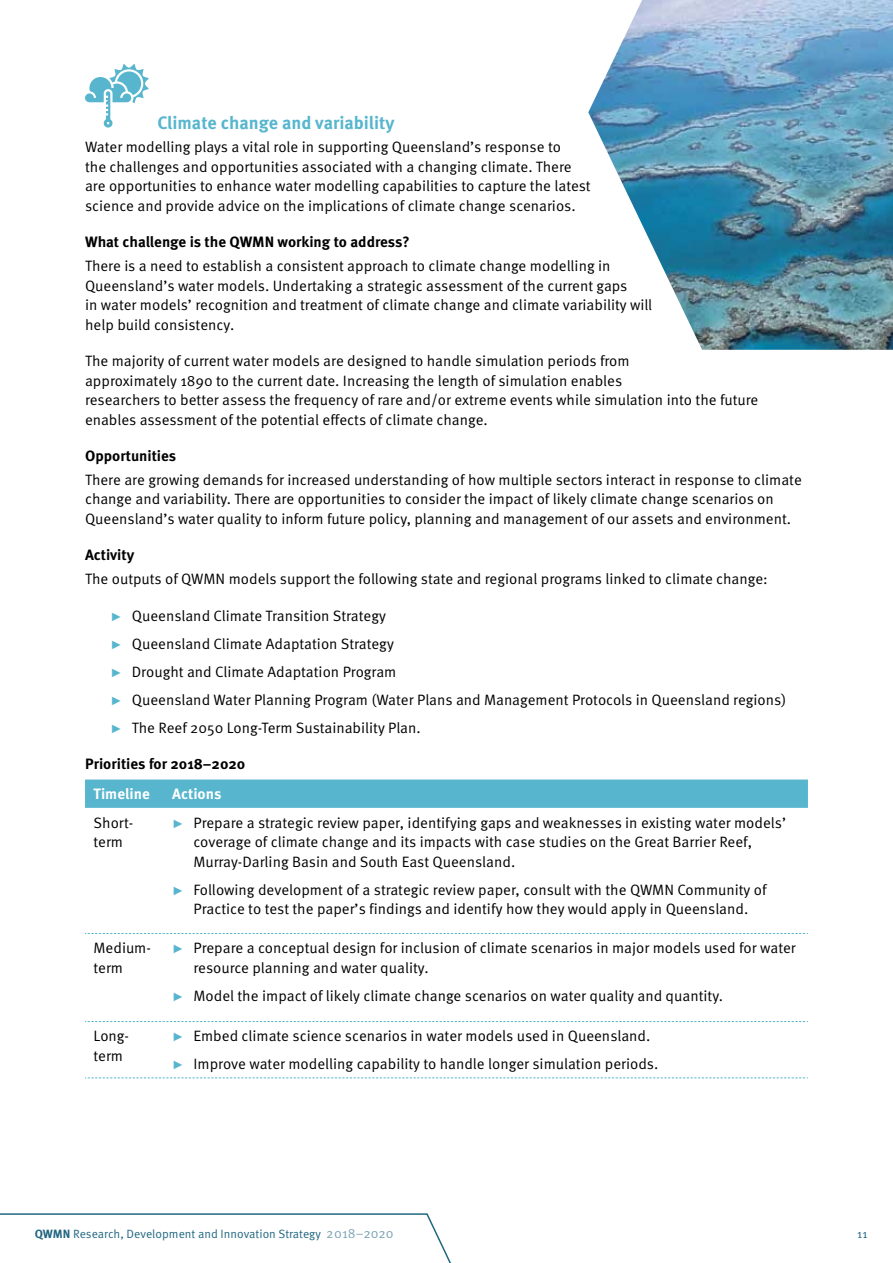
<style>
.page{position:relative;width:893px;height:1263px;background:#fff}
.page>*{position:absolute;margin:0;border:0;box-sizing:border-box;transform-origin:0 0}
.t1{font:700 18px "Meta OT";color:#57b6ce}
.t2{font:15px/19.5px "Meta OT Norm";color:#000}
.t3{font:700 15px "Meta OT";color:#000}
.t4{font:700 15px "Meta OT";color:#fff}
.t5{font:12px "Meta OT Norm";color:#216781}
.t6{font:12px "Meta Normal Caps";color:#216781}
.s1{font-family:"Arial";font-size:12px;color:#57b6ce}
.s2{font-family:"Meta OT";font-weight:700}
.s3{font-size:13.5px}
</style>
<div class="page">
<svg style="left:85px;top:64px;width:64px;height:64px"></svg>
<div style="left:85px;top:779px;width:723px;height:29px;background:#57b6ce"></div>
<svg style="left:85px;top:933px;width:723px;height:1px"></svg>
<svg style="left:85px;top:1021px;width:723px;height:1px"></svg>
<svg style="left:85px;top:1077px;width:723px;height:1px"></svg>
<img style="left:588px;top:0;width:305px;height:350px">
<svg style="left:0;top:1213px;width:451px;height:50px"></svg>
<p class="t1" style="left:157px;top:112px;width:239px">Climate change and variability</p>
<p class="t2" style="left:85px;top:138px;width:507px">Water modelling plays a vital role in supporting Queensland’s response to<br>the challenges and opportunities associated with a changing climate. There are opportunities to enhance water modelling capabilities to capture the latest science and provide advice on the implications of climate change scenarios.</p>
<p class="t3" style="left:85px;top:233px;width:326px">What challenge is the QWMN working to address?</p>
<p class="t2" style="left:85px;top:257px;width:569px">There is a need to establish a consistent approach to climate change modelling in Queensland’s water models. Undertaking a strategic assessment of the current gaps<br>in water models’ recognition and treatment of climate change and climate variability will help build consistency.</p>
<p class="t2" style="left:85px;top:352px;width:675px">The majority of current water models are designed to handle simulation periods from<br>approximately 1890 to the current date. Increasing the length of simulation enables<br>researchers to better assess the frequency of rare and/or extreme events while simulation into the future enables assessment of the potential effects of climate change.</p>
<p class="t3" style="left:85px;top:447px;width:93px">Opportunities</p>
<p class="t2" style="left:85px;top:470px;width:718px">There are growing demands for increased understanding of how multiple sectors interact in response to climate change and variability. There are opportunities to consider the impact of likely climate change scenarios on<br>Queensland’s water quality to inform future policy, planning and management of our assets and environment.</p>
<p class="t3" style="left:85px;top:546px;width:51px">Activity</p>
<p class="t2" style="left:85px;top:570px;width:684px">The outputs of QWMN models support the following state and regional programs linked to climate change:</p>
<p class="t2" style="left:111px;top:602px;width:677px;line-height:28px"><span class="s1">►</span> Queensland Climate Transition Strategy<br><span class="s1">►</span> Queensland Climate Adaptation Strategy<br><span class="s1">►</span> Drought and Climate Adaptation Program<br><span class="s1">►</span> Queensland Water Planning Program (Water Plans and Management Protocols in Queensland regions) <span class="s1">►</span> The Reef 2050 Long-Term Sustainability Plan.</p>
<p class="t3" style="left:85px;top:755px;width:162px">Priorities for 2018–2020</p>
<p class="t4" style="left:94px;top:785px;width:58px">Timeline</p>
<p class="t4" style="left:172px;top:785px;width:51px">Actions</p>
<p class="t2" style="left:94px;top:813px;width:41px">Short&shy;term</p>
<p class="t2" style="left:193px;top:813px;width:594px;text-indent:-21px"><span class="s1">►</span> Prepare a strategic review paper, identifying gaps and weaknesses in existing water models’ coverage of climate change and its impacts with case studies on the Great Barrier Reef,<br>Murray-Darling Basin and South East Queensland.</p>
<p class="t2" style="left:172px;top:880px;width:596px;text-align:center"><span class="s1">►</span> Following development of a strategic review paper, consult with the QWMN Community of<br>Practice to test the paper’s findings and identify how they would apply in Queensland.</p>
<p class="t2" style="left:94px;top:939px;width:59px">Medium&shy;term</p>
<p class="t2" style="left:193px;top:939px;width:604px;text-indent:-21px"><span class="s1">►</span> Prepare a conceptual design for inclusion of climate scenarios in major models used for water resource planning and water quality.</p>
<p class="t2" style="left:172px;top:986px;width:552px"><span class="s1">►</span> Model the impact of likely climate change scenarios on water quality and quantity.</p>
<p class="t2" style="left:94px;top:1027px;width:37px">Long&shy;term</p>
<p class="t2" style="left:172px;top:1022px;width:488px;line-height:28px"><span class="s1">►</span> Embed climate science scenarios in water models used in Queensland. <span class="s1">►</span> Improve water modelling capability to handle longer simulation periods.</p>
<p class="t5" style="left:35px;top:1227px;width:360px"><span class="s2">QWMN</span> Research, Development and Innovation Strategy <span class="s3">2018–2020</span></p>
<p class="t6" style="left:857px;top:1227px;width:12px">11</p>
</div>
